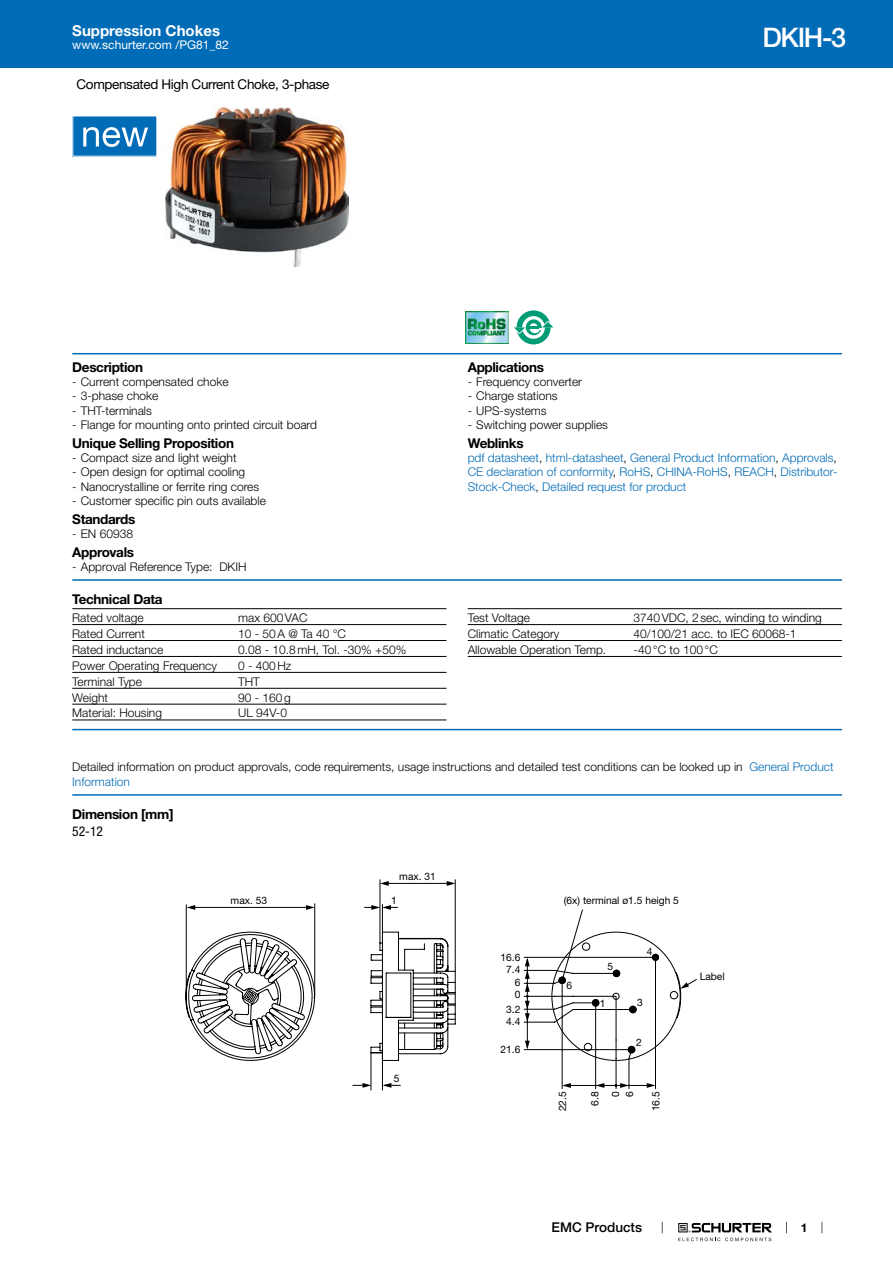
<style>
.page{position:relative;width:893px;height:1263px;background:#fff}
.page>*{position:absolute;margin:0;border:0;box-sizing:border-box;transform-origin:0 0}
.t1{font:500 27px "Helvetica Neue LT";color:#fff}
.t2{font:700 15px "Helvetica Neue LT";color:#fff}
.t3{font:700 13.5px "Helvetica Neue LT";letter-spacing:-.025em;color:#000}
.t4{font:13.5px "Helvetica Neue LT";letter-spacing:-.025em;color:#000}
.t5{font:500 13.5px "Helvetica Neue LT";color:#000}
.t6{font:condensed 13.5px "Helvetica Neue LT";color:#000}
.t7{font:300 12px/14.4px "Helvetica Neue LT";color:#000}
.t8{font:300 12px/14.4px "Helvetica Neue LT";color:#006bb6;text-align:justify}
.t9{font:12px "Helvetica Neue LT";color:#fff}
.t10{font:700 12px "Helvetica Neue LT";color:#000}
.t11{font:10.2px/12.5px "Helvetica Neue LT";color:#000;text-align:right}
.s1{color:#000}
.s2{color:#006bb6}
</style>
<div class="page">
<svg style="left:678px;top:1223px;width:94px;height:18px"></svg>
<div style="left:0;top:0;width:893px;height:68px;background:#006bb6"></div>
<img style="left:166px;top:108px;width:183px;height:159px">
<div style="left:73px;top:116px;width:84px;height:40px;background:#006bb6"></div>
<div style="left:72px;top:115px;width:85px;height:42px;border:1px solid #fff"></div>
<svg style="left:83px;top:127px;width:65px;height:20px"></svg>
<img style="left:466px;top:312px;width:42px;height:31px">
<div style="left:517px;top:310px;width:34px;height:34px;background:#009c75;border-radius:50%"></div>
<svg style="left:522px;top:316px;width:23px;height:23px"></svg>
<svg style="left:526px;top:319px;width:16px;height:16px"></svg>
<svg style="left:514px;top:320px;width:40px;height:14px"></svg>
<hr style="left:72px;top:353px;width:770px;height:1px;background:#006bb6">
<hr style="left:72px;top:579px;width:770px;height:2px;background:#006bb6">
<hr style="left:72px;top:608px;width:374px;height:1px;background:#000">
<hr style="left:72px;top:624px;width:374px;height:1px;background:#000">
<hr style="left:72px;top:640px;width:374px;height:1px;background:#000">
<hr style="left:72px;top:656px;width:374px;height:1px;background:#000">
<hr style="left:72px;top:672px;width:374px;height:1px;background:#000">
<hr style="left:72px;top:688px;width:374px;height:1px;background:#000">
<hr style="left:72px;top:704px;width:374px;height:1px;background:#000">
<hr style="left:72px;top:719px;width:374px;height:1px;background:#000">
<hr style="left:468px;top:608px;width:374px;height:1px;background:#000">
<hr style="left:468px;top:624px;width:374px;height:1px;background:#000">
<hr style="left:468px;top:640px;width:374px;height:1px;background:#000">
<hr style="left:468px;top:656px;width:374px;height:1px;background:#000">
<hr style="left:72px;top:729px;width:770px;height:1px;background:#006bb6">
<hr style="left:72px;top:794px;width:770px;height:2px;background:#006bb6">
<svg style="left:186px;top:879px;width:479px;height:211px"></svg>
<hr style="left:191px;top:907px;width:118px;height:1px;background:#000">
<hr style="left:387px;top:883px;width:63px;height:1px;background:#000">
<svg style="left:306px;top:905px;width:9px;height:5px"></svg>
<svg style="left:186px;top:905px;width:9px;height:5px"></svg>
<svg style="left:447px;top:881px;width:8px;height:5px"></svg>
<svg style="left:380px;top:881px;width:9px;height:5px"></svg>
<svg style="left:365px;top:905px;width:33px;height:5px"></svg>
<svg style="left:363px;top:1083px;width:8px;height:5px"></svg>
<svg style="left:383px;top:1083px;width:8px;height:5px"></svg>
<svg style="left:524px;top:954px;width:173px;height:135px"></svg>
<p class="t2" style="left:72px;top:21px;width:149px">Suppression Chokes</p>
<p class="t9" style="left:72px;top:38px;width:158px">www.schurter.com /PG81_82</p>
<p class="t4" style="left:77px;top:76px;width:255px">Compensated High Current Choke, 3-phase</p>
<h1 class="t1" style="left:762px;top:21px;width:85px">DKIH-3</h1>
<p class="t3" style="left:72px;top:359px;width:72px">Description</p>
<p class="t7" style="left:72px;top:374px;width:158px">- Current compensated choke</p>
<p class="t7" style="left:72px;top:388px;width:88px">- 3-phase choke</p>
<p class="t7" style="left:72px;top:403px;width:81px">- THT-terminals</p>
<p class="t7" style="left:72px;top:417px;width:246px">- Flange for mounting onto printed circuit board</p>
<p class="t3" style="left:72px;top:435px;width:163px">Unique Selling Proposition</p>
<p class="t7" style="left:72px;top:450px;width:166px">- Compact size and light weight</p>
<p class="t7" style="left:72px;top:464px;width:174px">- Open design for optimal cooling</p>
<p class="t7" style="left:72px;top:479px;width:189px">- Nanocrystalline or ferrite ring cores</p>
<p class="t7" style="left:72px;top:493px;width:195px">- Customer specific pin outs available</p>
<p class="t3" style="left:72px;top:511px;width:65px">Standards</p>
<p class="t7" style="left:72px;top:526px;width:62px">- EN 60938</p>
<p class="t3" style="left:72px;top:544px;width:63px">Approvals</p>
<p class="t7" style="left:72px;top:559px;width:176px">- Approval Reference Type: DKIH</p>
<p class="t3" style="left:72px;top:591px;width:92px">Technical Data</p>
<p class="t7" style="left:72px;top:610px;width:73px">Rated voltage</p>
<p class="t7" style="left:238px;top:610px;width:71px">max 600VAC</p>
<p class="t7" style="left:72px;top:626px;width:74px">Rated Current</p>
<p class="t7" style="left:238px;top:626px;width:109px">10 - 50A @ Ta 40 °C</p>
<p class="t7" style="left:72px;top:642px;width:93px">Rated inductance</p>
<p class="t7" style="left:238px;top:642px;width:170px">0.08 - 10.8mH, Tol. -30% +50%</p>
<p class="t7" style="left:72px;top:658px;width:146px">Power Operating Frequency</p>
<p class="t7" style="left:238px;top:658px;width:55px">0 - 400Hz</p>
<p class="t7" style="left:72px;top:674px;width:71px">Terminal Type</p>
<p class="t7" style="left:238px;top:674px;width:23px">THT</p>
<p class="t7" style="left:72px;top:690px;width:37px">Weight</p>
<p class="t7" style="left:238px;top:690px;width:54px">90 - 160g</p>
<p class="t7" style="left:72px;top:706px;width:91px">Material: Housing</p>
<p class="t7" style="left:238px;top:706px;width:50px">UL 94V-0</p>
<p class="t3" style="left:468px;top:359px;width:78px">Applications</p>
<p class="t7" style="left:468px;top:374px;width:116px">- Frequency converter</p>
<p class="t7" style="left:468px;top:389px;width:91px">- Charge stations</p>
<p class="t7" style="left:468px;top:403px;width:80px">- UPS-systems</p>
<p class="t7" style="left:468px;top:417px;width:142px">- Switching power supplies</p>
<p class="t3" style="left:468px;top:435px;width:57px">Weblinks</p>
<p class="t8" style="left:468px;top:450px;width:371px">pdf datasheet<span class="s1">,</span> html-datasheet<span class="s1">,</span> General Product Information<span class="s1">,</span> Approvals<span class="s1">, </span>CE declaration of conformity<span class="s1">,</span> RoHS<span class="s1">,</span> CHINA-RoHS<span class="s1">,</span> REACH<span class="s1">,</span> Distributor-Stock-Check<span class="s1">,</span> Detailed request for product</p>
<p class="t7" style="left:468px;top:610px;width:64px">Test Voltage</p>
<p class="t7" style="left:634px;top:610px;width:190px">3740VDC, 2sec, winding to winding</p>
<p class="t7" style="left:468px;top:626px;width:93px">Climatic Category</p>
<p class="t7" style="left:634px;top:626px;width:164px">40/100/21 acc. to IEC 60068-1</p>
<p class="t7" style="left:468px;top:642px;width:140px">Allowable Operation Temp.</p>
<p class="t7" style="left:634px;top:642px;width:86px">-40°C to 100°C</p>
<p class="t7" style="left:72px;top:759px;width:763px">Detailed information on product approvals, code requirements, usage instructions and detailed test conditions can be looked up in <span class="s2">General Product<br>Information</span></p>
<p class="t3" style="left:72px;top:806px;width:103px">Dimension [mm]</p>
<p class="t6" style="left:72px;top:823px;width:32px">52-12</p>
<p class="t11" style="left:231px;top:894px;width:38px">max. 53</p>
<p class="t11" style="left:399px;top:870px;width:38px">max. 31</p>
<p class="t11" style="left:391px;top:894px;width:7px">1</p>
<p class="t11" style="left:394px;top:1072px;width:7px">5</p>
<p class="t11" style="left:564px;top:894px;width:117px">(6x) terminal ø1.5 heigh 5</p>
<p class="t11" style="left:500px;top:951px;width:21px">16.6<br>7.4<br>6</p>
<p class="t11" style="left:607px;top:960px;width:7px">5</p>
<p class="t11" style="left:566px;top:979px;width:7px">6</p>
<p class="t11" style="left:506px;top:987px;width:16px;line-height:15px">0<br>3.2</p>
<p class="t11" style="left:506px;top:1015px;width:16px">4.4</p>
<p class="t11" style="left:500px;top:1043px;width:21px">21.6</p>
<p class="t11" style="left:600px;top:997px;width:7px">1</p>
<p class="t11" style="left:647px;top:945px;width:7px">4</p>
<p class="t11" style="left:637px;top:996px;width:7px">3</p>
<p class="t11" style="left:636px;top:1036px;width:7px">2</p>
<p class="t11" style="left:556px;top:1111px;width:21px;rotate:-90deg">22.5</p>
<p class="t11" style="left:584px;top:1105px;width:16px;line-height:20.9px;rotate:-90deg">6.8<br>0</p>
<p class="t11" style="left:623px;top:1097px;width:7px;rotate:-90deg">6</p>
<p class="t11" style="left:650px;top:1111px;width:21px;rotate:-90deg">16.5</p>
<p class="t11" style="left:700px;top:970px;width:27px">Label</p>
<p class="t5" style="left:552px;top:1219px;width:92px">EMC Products</p>
<p class="t10" style="left:801px;top:1220px;width:8px">1</p>
</div>
